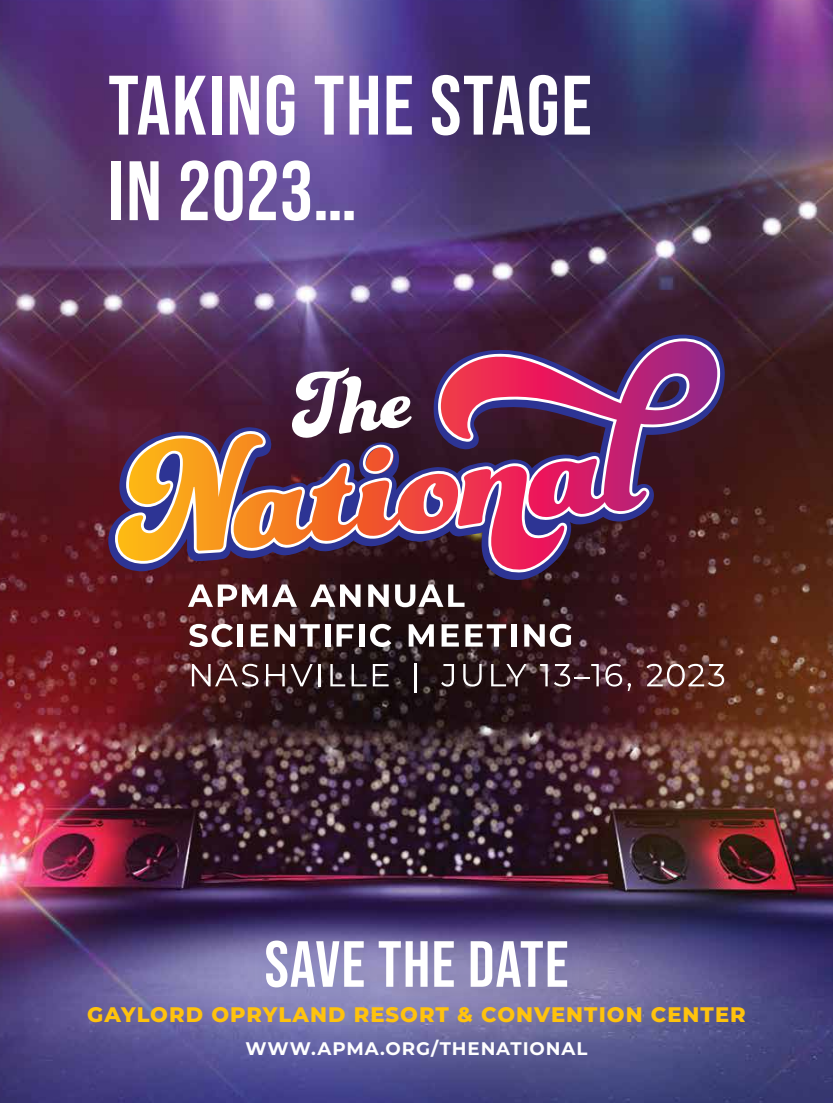
<style>
.page{position:relative;width:833px;height:1103px;background:#fff}
.page>*{position:absolute;margin:0;border:0;box-sizing:border-box;transform-origin:0 0}
.t1{font:700 84.12px/85.5px "Bebas Neue Pro";letter-spacing:.02em;color:#fff}
.t2{font:700 65.12px "Bebas Neue Pro";letter-spacing:.02em;color:#fff}
.t3{font:800 21px "Montserrat";letter-spacing:.05em;color:#ffc30d}
.t4{font:700 18.25px "Montserrat";letter-spacing:.05em;color:#fff}
</style>
<div class="page">
<img style="left:0;top:0;width:832px;height:1102px">
<div style="left:238px;top:912px;width:368px;height:115px;background:#232e83;opacity:.35"></div>
<svg style="left:188px;top:584px;width:109px;height:23px"></svg>
<svg style="left:310px;top:584px;width:50px;height:23px"></svg>
<svg style="left:368px;top:584px;width:21px;height:23px"></svg>
<svg style="left:395px;top:584px;width:69px;height:23px"></svg>
<svg style="left:189px;top:624px;width:44px;height:23px"></svg>
<div style="left:238px;top:624px;width:5px;height:22px;background:#fff"></div>
<svg style="left:251px;top:624px;width:17px;height:22px"></svg>
<svg style="left:274px;top:624px;width:46px;height:22px"></svg>
<div style="left:325px;top:624px;width:5px;height:22px;background:#fff"></div>
<svg style="left:336px;top:624px;width:17px;height:22px"></svg>
<div style="left:359px;top:624px;width:5px;height:22px;background:#fff"></div>
<svg style="left:370px;top:624px;width:21px;height:23px"></svg>
<svg style="left:408px;top:624px;width:26px;height:22px"></svg>
<svg style="left:441px;top:624px;width:18px;height:22px"></svg>
<svg style="left:465px;top:624px;width:41px;height:22px"></svg>
<div style="left:511px;top:624px;width:5px;height:22px;background:#fff"></div>
<svg style="left:524px;top:624px;width:47px;height:23px"></svg>
<svg style="left:192px;top:664px;width:66px;height:22px"></svg>
<svg style="left:266px;top:664px;width:47px;height:22px"></svg>
<hr style="left:318px;top:664px;width:3px;height:22px;background:#fff">
<svg style="left:330px;top:664px;width:15px;height:22px"></svg>
<svg style="left:351px;top:664px;width:15px;height:22px"></svg>
<svg style="left:373px;top:664px;width:15px;height:22px"></svg>
<hr style="left:415px;top:662px;width:2px;height:30px;background:#fff">
<svg style="left:441px;top:664px;width:13px;height:22px"></svg>
<svg style="left:463px;top:664px;width:18px;height:22px"></svg>
<svg style="left:491px;top:664px;width:35px;height:22px"></svg>
<svg style="left:540px;top:664px;width:7px;height:22px"></svg>
<svg style="left:554px;top:664px;width:44px;height:22px"></svg>
<svg style="left:605px;top:664px;width:26px;height:27px"></svg>
<svg style="left:646px;top:664px;width:78px;height:22px"></svg>
<svg style="left:108px;top:334px;width:616px;height:248px;background:#421b2c"></svg>
<svg style="left:115px;top:338px;width:605px;height:236px;background:#7b4053"></svg>
<svg style="left:363px;top:444px;width:30px;height:30px"></svg>
<h1 class="t1" style="left:108px;top:62px;width:484px">TAKING THE STAGE<br>IN 2023…</h1>
<h2 class="t2" style="left:265px;top:926px;width:305px">SAVE THE DATE</h2>
<p class="t3" style="left:87px;top:998px;width:660px">GAYLORD OPRYLAND RESORT &amp; CONVENTION CENTER</p>
<p class="t4" style="left:245px;top:1035px;width:343px">WWW.APMA.ORG/THENATIONAL</p>
</div>
